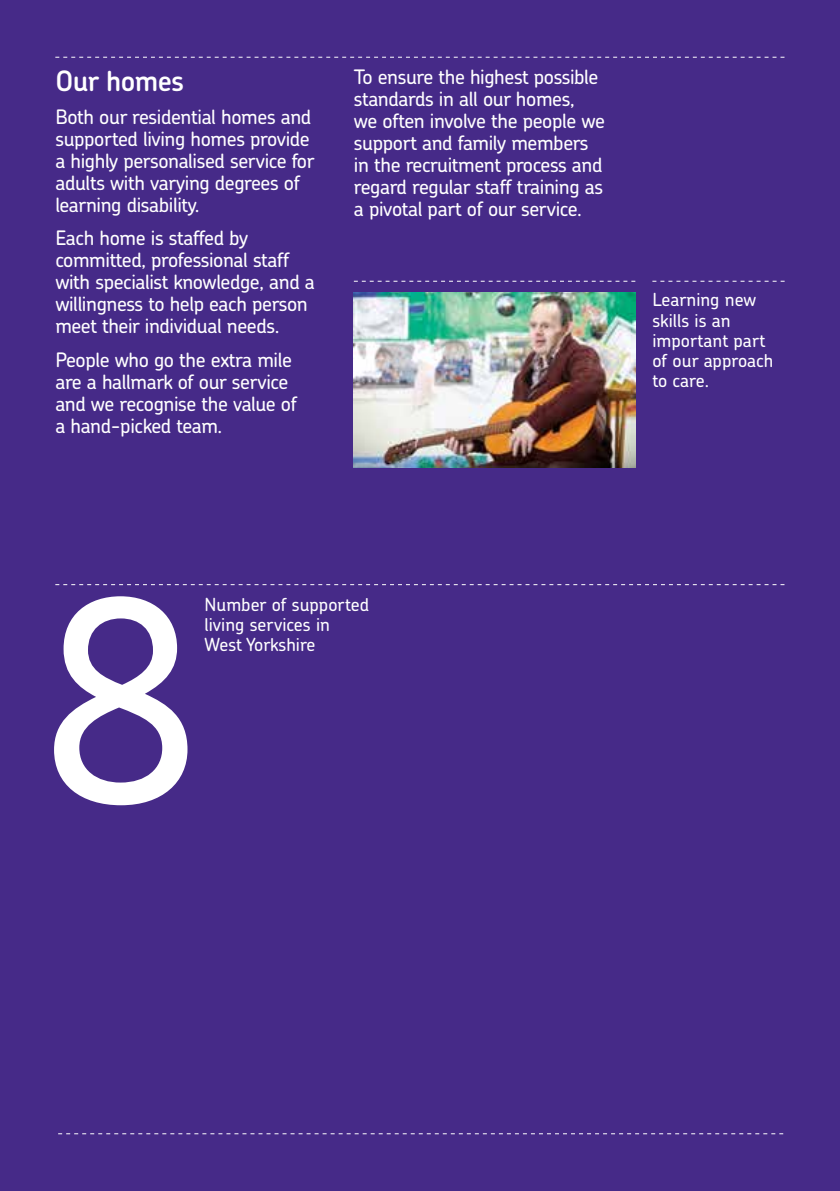
<style>
.page{position:relative;width:840px;height:1191px;background:#fff}
.page>*{position:absolute;margin:0;border:0;box-sizing:border-box;transform-origin:0 0}
.t1{font:500 280px "Chevin";color:#fff}
.t2{font:600 28px "Chevin";letter-spacing:-.02em;color:#fff}
.t3{font:500 20px/22px "Chevin";letter-spacing:-.02em;color:#fff}
.t4{font:500 18px/20px "Chevin";color:#fff}
</style>
<div class="page">
<div style="left:0;top:0;width:839px;height:1191px;background:#462a88"></div>
<svg style="left:58px;top:1133px;width:724px;height:1px"></svg>
<svg style="left:55px;top:57px;width:729px;height:1px"></svg>
<svg style="left:55px;top:584px;width:729px;height:1px"></svg>
<svg style="left:353px;top:281px;width:282px;height:1px"></svg>
<svg style="left:652px;top:281px;width:132px;height:1px"></svg>
<img style="left:353px;top:292px;width:282px;height:176px">
<h2 class="t2" style="left:55px;top:62px;width:130px">Our homes</h2>
<p class="t3" style="left:55px;top:105px;width:260px">Both our residential homes and supported living homes provide a highly personalised service for adults with varying degrees of learning disability.</p>
<p class="t3" style="left:55px;top:227px;width:261px">Each home is staffed by committed, professional staff with specialist knowledge, and a willingness to help each person meet their individual needs.</p>
<p class="t3" style="left:55px;top:348px;width:243px">People who go the extra mile are a hallmark of our service and we recognise the value of a hand-picked team.</p>
<p class="t3" style="left:353px;top:65px;width:252px">To ensure the highest possible standards in all our homes,<br>we often involve the people we support and family members in the recruitment process and regard regular staff training as a pivotal part of our service.</p>
<p class="t4" style="left:652px;top:290px;width:123px">Learning new skills is an important part of our approach to care.</p>
<h1 class="t1" style="left:42px;top:520px;width:158px">8</h1>
<p class="t4" style="left:204px;top:594px;width:166px">Number of supported living services in<br>West Yorkshire</p>
</div>
